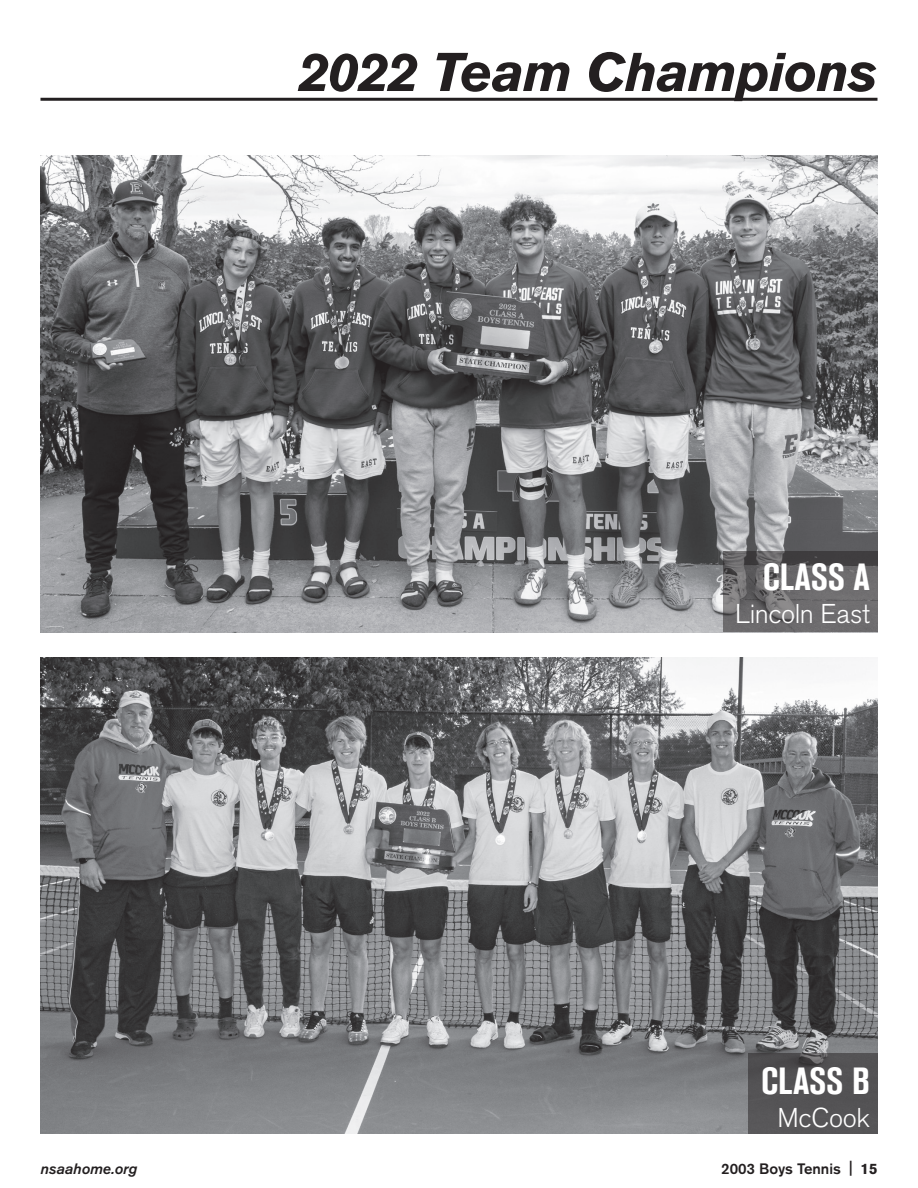
<style>
.page{position:relative;width:918px;height:1188px;background:#fff}
.page>*{position:absolute;margin:0;border:0;box-sizing:border-box;transform-origin:0 0}
.t1{font:italic 700 54px "Akzidenz Grotesk BE";letter-spacing:-.02em;color:#231f20}
.t2{font:700 condensed 37.5px "Akzidenz Grotesk BE";letter-spacing:-.005em;color:#fff}
.t3{font:300 27px "Akzidenz Grotesk BE";letter-spacing:-.015em;color:#fff}
.t4{font:500 15px "Akzidenz Grotesk BE";color:#231f20}
.t5{font:italic 500 15px "Akzidenz Grotesk BE";color:#231f20}
.s1{font-weight:700}
</style>
<div class="page">
<img style="left:40px;top:156px;width:838px;height:476px">
<img style="left:40px;top:657px;width:838px;height:477px">
<svg style="left:723px;top:551px;width:155px;height:81px;background:#676567"></svg>
<div style="left:748px;top:1053px;width:130px;height:81px;background:#545355"></div>
<hr style="left:40px;top:98px;width:838px;height:3px;background:#231f20">
<h1 class="t1" style="left:298px;top:40px;width:581px">2022 Team Champions</h1>
<h2 class="t2" style="left:763px;top:556px;width:109px">CLASS A</h2>
<h3 class="t3" style="left:735px;top:598px;width:136px">Lincoln East</h3>
<h2 class="t2" style="left:761px;top:1060px;width:110px">CLASS B</h2>
<h3 class="t3" style="left:778px;top:1102px;width:94px">McCook</h3>
<p class="t5" style="left:40px;top:1160px;width:98px">nsaahome.org</p>
<p class="t4" style="left:721px;top:1159px;width:158px">2003 Boys Tennis | <span class="s1">15</span></p>
</div>
